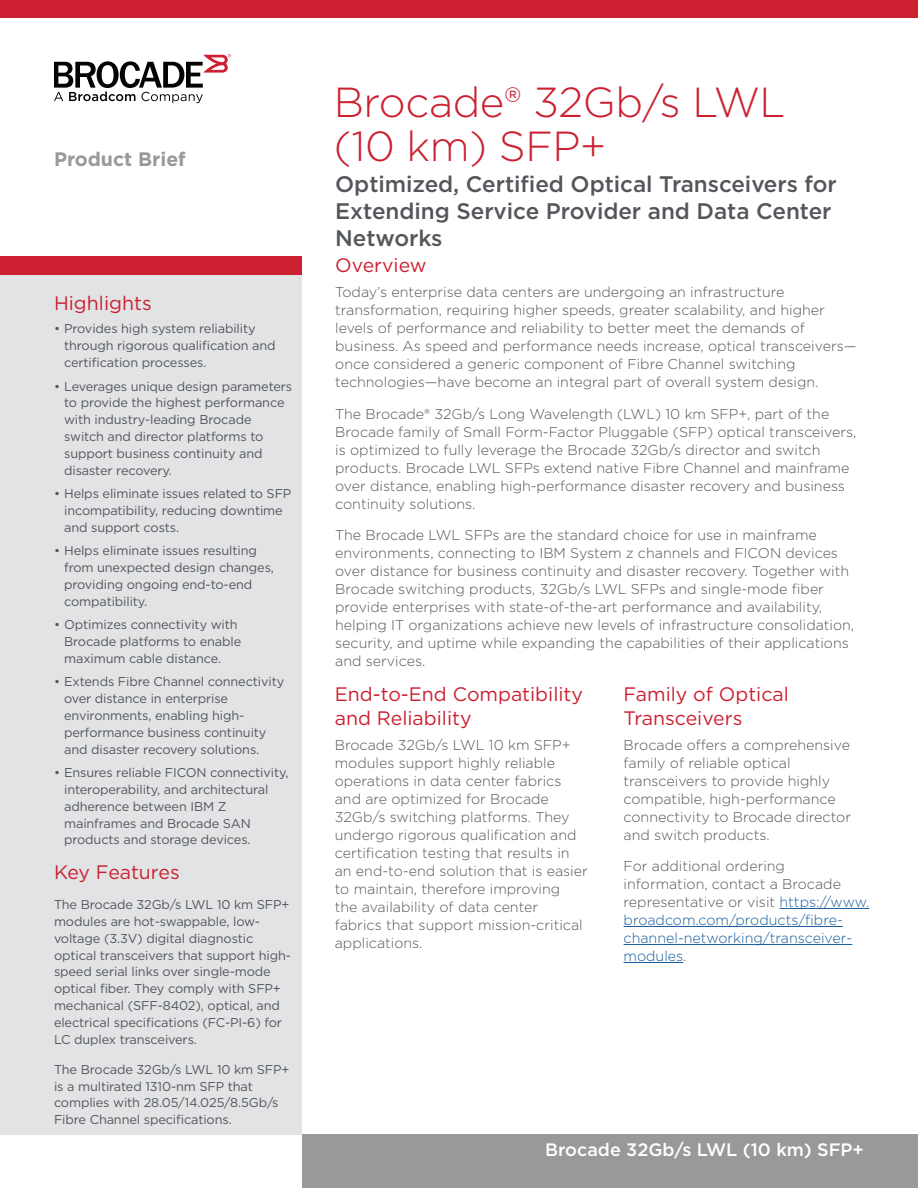
<style>
.page{position:relative;width:918px;height:1188px;background:#fff}
.page>*{position:absolute;margin:0;border:0;box-sizing:border-box;transform-origin:0 0}
.t1{font:300 42px/43.5px "Gotham";letter-spacing:-.01em;color:#cc2031}
.t2{font:500 22.5px/27px "Gotham";letter-spacing:-.005em;color:#53565a}
.t3{font:19.5px/23.4px "Gotham";color:#cc2031}
.t4{font:700 19.5px "Gotham";color:#97999b}
.t5{font:500 18px "Gotham";color:#fff}
.t6{font:300 14.25px/18px "Gotham";color:#53565a}
.t7{font:300 14.25px/18px "Gotham";color:#175d9e}
.t8{font:12.75px/16.8px "Gotham";letter-spacing:-.01em;color:#53565a}
.s1{color:#53565a}
</style>
<div class="page">
<div style="left:0;top:0;width:918px;height:18px;background:#cc2031"></div>
<div style="left:302px;top:1134px;width:616px;height:54px;background:#97999b"></div>
<svg style="left:54px;top:54px;width:177px;height:49px"></svg>
<div style="left:0;top:274px;width:302px;height:861px;background:#e2e3e4"></div>
<div style="left:0;top:256px;width:302px;height:19px;background:#cc2031"></div>
<hr style="left:780px;top:908px;width:89px;height:1px;background:#175d9e">
<hr style="left:624px;top:926px;width:219px;height:1px;background:#175d9e">
<hr style="left:624px;top:944px;width:228px;height:1px;background:#175d9e">
<hr style="left:624px;top:962px;width:59px;height:1px;background:#175d9e">
<h3 class="t4" style="left:54px;top:146px;width:133px">Product Brief</h3>
<h3 class="t3" style="left:54px;top:291px;width:99px">Highlights</h3>
<p class="t8" style="left:64px;top:320px;width:213px;text-indent:-10px">• Provides high system reliability through rigorous qualification and certification processes.</p>
<p class="t8" style="left:64px;top:377px;width:230px;text-indent:-10px">• Leverages unique design parameters to provide the highest performance with industry-leading Brocade switch and director platforms to support business continuity and disaster recovery.</p>
<p class="t8" style="left:64px;top:485px;width:229px;text-indent:-10px">• Helps eliminate issues related to SFP incompatibility, reducing downtime and support costs.</p>
<p class="t8" style="left:64px;top:542px;width:211px;text-indent:-10px">• Helps eliminate issues resulting from unexpected design changes, providing ongoing end-to-end compatibility.</p>
<p class="t8" style="left:64px;top:616px;width:179px;text-indent:-10px">• Optimizes connectivity with<br>Brocade platforms to enable maximum cable distance.</p>
<p class="t8" style="left:64px;top:673px;width:222px;text-indent:-10px">• Extends Fibre Channel connectivity over distance in enterprise environments, enabling high&shy;performance business continuity and disaster recovery solutions.</p>
<p class="t8" style="left:64px;top:764px;width:226px;text-indent:-10px">• Ensures reliable FICON connectivity, interoperability, and architectural adherence between IBM Z mainframes and Brocade SAN products and storage devices.</p>
<h3 class="t3" style="left:54px;top:860px;width:127px">Key Features</h3>
<p class="t8" style="left:54px;top:896px;width:238px">The Brocade 32Gb/s LWL 10 km SFP+ modules are hot-swappable, low&shy;voltage (3.3V) digital diagnostic optical transceivers that support high&shy;speed serial links over single-mode optical fiber. They comply with SFP+ mechanical (SFF-8402), optical, and electrical specifications (FC-PI-6) for LC duplex transceivers.</p>
<p class="t8" style="left:54px;top:1061px;width:237px">The Brocade 32Gb/s LWL 10 km SFP+ is a multirated 1310-nm SFP that complies with 28.05/14.025/8.5Gb/s Fibre Channel specifications.</p>
<h1 class="t1" style="left:334px;top:80px;width:453px">Brocade® 32Gb/s LWL (10 km) SFP+</h1>
<h2 class="t2" style="left:335px;top:171px;width:503px">Optimized, Certified Optical Transceivers for<br>Extending Service Provider and Data Center<br>Networks</h2>
<h3 class="t3" style="left:335px;top:253px;width:93px">Overview</h3>
<p class="t6" style="left:335px;top:283px;width:523px">Today’s enterprise data centers are undergoing an infrastructure transformation, requiring higher speeds, greater scalability, and higher levels of performance and reliability to better meet the demands of business. As speed and performance needs increase, optical transceivers— once considered a generic component of Fibre Channel switching technologies—have become an integral part of overall system design.</p>
<p class="t6" style="left:335px;top:404px;width:523px">The Brocade® 32Gb/s Long Wavelength (LWL) 10 km SFP+, part of the Brocade family of Small Form-Factor Pluggable (SFP) optical transceivers, is optimized to fully leverage the Brocade 32Gb/s director and switch products. Brocade LWL SFPs extend native Fibre Channel and mainframe over distance, enabling high-performance disaster recovery and business continuity solutions.</p>
<p class="t6" style="left:335px;top:526px;width:520px">The Brocade LWL SFPs are the standard choice for use in mainframe environments, connecting to IBM System z channels and FICON devices over distance for business continuity and disaster recovery. Together with Brocade switching products, 32Gb/s LWL SFPs and single-mode fiber provide enterprises with state-of-the-art performance and availability, helping IT organizations achieve new levels of infrastructure consolidation, security, and uptime while expanding the capabilities of their applications and services.</p>
<h3 class="t3" style="left:335px;top:682px;width:250px">End-to-End Compatibility and Reliability</h3>
<p class="t6" style="left:335px;top:735px;width:255px">Brocade 32Gb/s LWL 10 km SFP+ modules support highly reliable operations in data center fabrics and are optimized for Brocade<br>32Gb/s switching platforms. They undergo rigorous qualification and certification testing that results in an end-to-end solution that is easier to maintain, therefore improving<br>the availability of data center fabrics that support mission-critical applications.</p>
<h3 class="t3" style="left:624px;top:682px;width:167px">Family of Optical<br>Transceivers</h3>
<p class="t6" style="left:624px;top:735px;width:229px">Brocade offers a comprehensive family of reliable optical transceivers to provide highly compatible, high-performance connectivity to Brocade director and switch products.</p>
<p class="t7" style="left:624px;top:857px;width:247px"><span class="s1">For additional ordering information, contact a Brocade representative or visit</span> https://www. broadcom.com/products/fibre&shy;channel-networking/transceiver&shy;modules<span class="s1">.</span></p>
<p class="t5" style="left:545px;top:1138px;width:320px">Brocade 32Gb/s LWL (10 km) SFP+</p>
</div>
